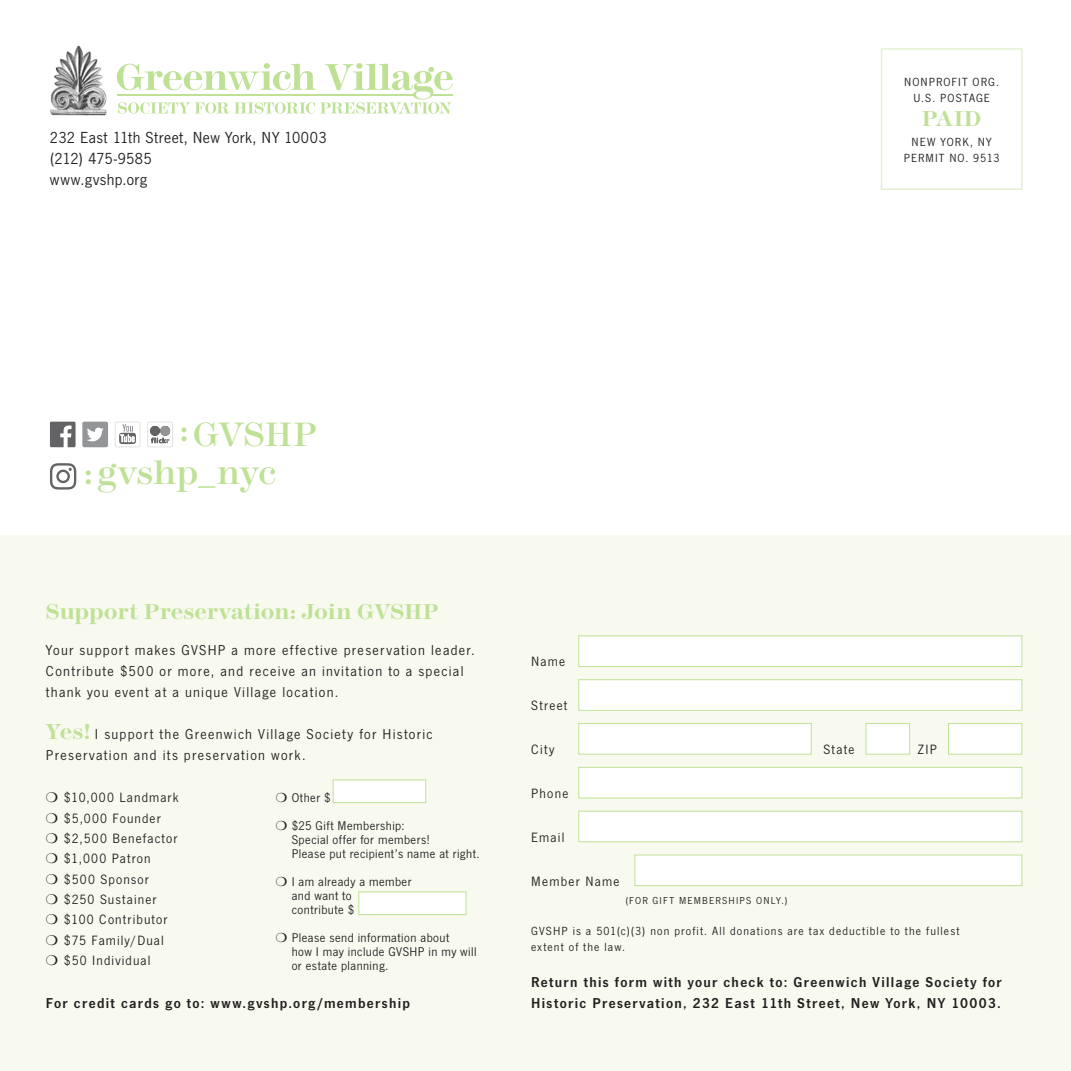
<style>
.page{position:relative;width:1071px;height:1071px;background:#fff}
.page>*{position:absolute;margin:0;border:0;box-sizing:border-box;transform-origin:0 0}
.Heading{font:35px "Modern 216";letter-spacing:-.025em;color:#bee196}
.t1{font:700 22.4px "Modern 216";letter-spacing:-.005em;color:#bee196}
.t2{font:16.62px/21px "News Gothic FS";letter-spacing:.025em;color:#231f20}
.t3{font:14.88px/21px "News Gothic FS";letter-spacing:.085em;color:#231f20}
.t4{font:600 14.88px/20.3px "News Gothic FS";letter-spacing:.09em;color:#231f20}
.t5{font:14px "News Gothic FS";letter-spacing:.08em;color:#231f20}
.t6{font:13.12px/14px "News Gothic FS";letter-spacing:.035em;color:#231f20}
.t7{font:12.25px/15.8px "News Gothic FS";letter-spacing:.09em;color:#231f20;text-align:center}
.t8{font:10.5px "News Gothic FS";letter-spacing:.115em;color:#231f20}
.s1{font-family:"Modern 216";font-weight:700;font-size:22.4px;color:#bee196}
</style>
<div class="page">
<div style="left:0;top:536px;width:1071px;height:535px;background:#f8faef"></div>
<div style="left:881px;top:48px;width:142px;height:142px;border:1px solid #e4f1d0"></div>
<div style="left:147px;top:422px;width:26px;height:25px;border:1px solid #e2e2e1;border-radius:2px"></div>
<svg style="left:150px;top:426px;width:20px;height:17px"></svg>
<div style="left:115px;top:422px;width:26px;height:25px;border:1px solid #e2e2e1;border-radius:2px"></div>
<svg style="left:119px;top:424px;width:17px;height:20px"></svg>
<div style="left:82px;top:422px;width:26px;height:25px;background:#939598;border-radius:2px"></div>
<svg style="left:87px;top:428px;width:17px;height:13px"></svg>
<svg style="left:50px;top:422px;width:26px;height:25px"></svg>
<div style="left:333px;top:779px;width:93px;height:24px;background:#fff;border:1px solid #bee196"></div>
<div style="left:358px;top:891px;width:108px;height:24px;background:#fff;border:1px solid #bee196"></div>
<div style="left:578px;top:635px;width:444px;height:32px;background:#fff;border:1px solid #bee196"></div>
<div style="left:578px;top:723px;width:234px;height:32px;background:#fff;border:1px solid #bee196"></div>
<div style="left:866px;top:723px;width:44px;height:32px;background:#fff;border:1px solid #bee196"></div>
<div style="left:948px;top:723px;width:74px;height:32px;background:#fff;border:1px solid #bee196"></div>
<div style="left:578px;top:767px;width:444px;height:31px;background:#fff;border:1px solid #bee196"></div>
<div style="left:578px;top:811px;width:444px;height:31px;background:#fff;border:1px solid #bee196"></div>
<div style="left:578px;top:679px;width:444px;height:32px;background:#fff;border:1px solid #bee196"></div>
<div style="left:634px;top:855px;width:388px;height:31px;background:#fff;border:1px solid #bee196"></div>
<svg style="left:50px;top:463px;width:26px;height:27px"></svg>
<img style="left:50px;top:45px;width:57px;height:71px">
<svg style="left:117px;top:63px;width:336px;height:51px"></svg>
<hr style="left:118px;top:94px;width:295px;height:2px;background:#bee196">
<hr style="left:432px;top:94px;width:21px;height:2px;background:#bee196">
<p class="t2" style="left:50px;top:127px;width:278px">232 East 11th Street, New York, NY 10003 (212) 475-9585<br>www.gvshp.org</p>
<p class="t7" style="left:904px;top:74px;width:96px">NONPROFIT ORG.<br>U.S. POSTAGE</p>
<p class="t1" style="left:922px;top:107px;width:61px">PAID</p>
<p class="t7" style="left:912px;top:134px;width:82px">NEW YORK, NY</p>
<p class="t7" style="left:904px;top:150px;width:97px">PERMIT NO. 9513</p>
<p class="Heading" style="left:179px;top:415px;width:139px">:GVSHP</p>
<p class="Heading" style="left:83px;top:454px;width:194px">:gvshp_nyc</p>
<p class="t1" style="left:46px;top:599px;width:394px">Support Preservation: Join GVSHP</p>
<p class="t3" style="left:46px;top:640px;width:430px">Your support makes GVSHP a more effective preservation leader.<br>Contribute $500 or more, and receive an invitation to a special thank you event at a unique Village location.</p>
<p class="t3" style="left:46px;top:724px;width:388px"><span class="s1">Yes!</span> I support the Greenwich Village Society for Historic<br>Preservation and its preservation work.</p>
<p class="t5" style="left:64px;top:790px;width:116px">$10,000 Landmark</p>
<p class="t5" style="left:64px;top:810px;width:98px">$5,000 Founder</p>
<p class="t5" style="left:64px;top:831px;width:115px">$2,500 Benefactor</p>
<p class="t5" style="left:64px;top:851px;width:88px">$1,000 Patron</p>
<p class="t5" style="left:64px;top:871px;width:86px">$500 Sponsor</p>
<p class="t5" style="left:64px;top:892px;width:94px">$250 Sustainer</p>
<p class="t5" style="left:64px;top:912px;width:105px">$100 Contributor</p>
<p class="t5" style="left:64px;top:932px;width:101px">$75 Family/Dual</p>
<p class="t5" style="left:64px;top:953px;width:88px">$50 Individual</p>
<p class="t6" style="left:292px;top:790px;width:40px">Other $</p>
<p class="t6" style="left:292px;top:818px;width:189px">$25 Gift Membership:<br>Special offer for members!<br>Please put recipient’s name at right.</p>
<p class="t6" style="left:292px;top:874px;width:121px">I am already a member and want to<br>contribute $</p>
<p class="t6" style="left:292px;top:930px;width:186px">Please send information about<br>how I may include GVSHP in my will or estate planning.</p>
<p class="t4" style="left:46px;top:993px;width:366px">For credit cards go to: www.gvshp.org/membership</p>
<p class="t5" style="left:531px;top:654px;width:36px">Name</p>
<p class="t5" style="left:531px;top:698px;width:38px">Street</p>
<p class="t5" style="left:531px;top:742px;width:25px">City</p>
<p class="t5" style="left:823px;top:742px;width:33px">State</p>
<p class="t5" style="left:918px;top:742px;width:20px">ZIP</p>
<p class="t5" style="left:531px;top:786px;width:39px">Phone</p>
<p class="t5" style="left:531px;top:830px;width:35px">Email</p>
<p class="t5" style="left:531px;top:874px;width:90px">Member Name</p>
<p class="t8" style="left:625px;top:895px;width:164px">(FOR GIFT MEMBERSHIPS ONLY.)</p>
<p class="t7" style="left:531px;top:923px;width:430px;text-align:left">GVSHP is a 501(c)(3) non profit. All donations are tax deductible to the fullest extent of the law.</p>
<p class="t4" style="left:531px;top:972px;width:472px">Return this form with your check to: Greenwich Village Society for<br>Historic Preservation, 232 East 11th Street, New York, NY 10003.</p>
</div>
